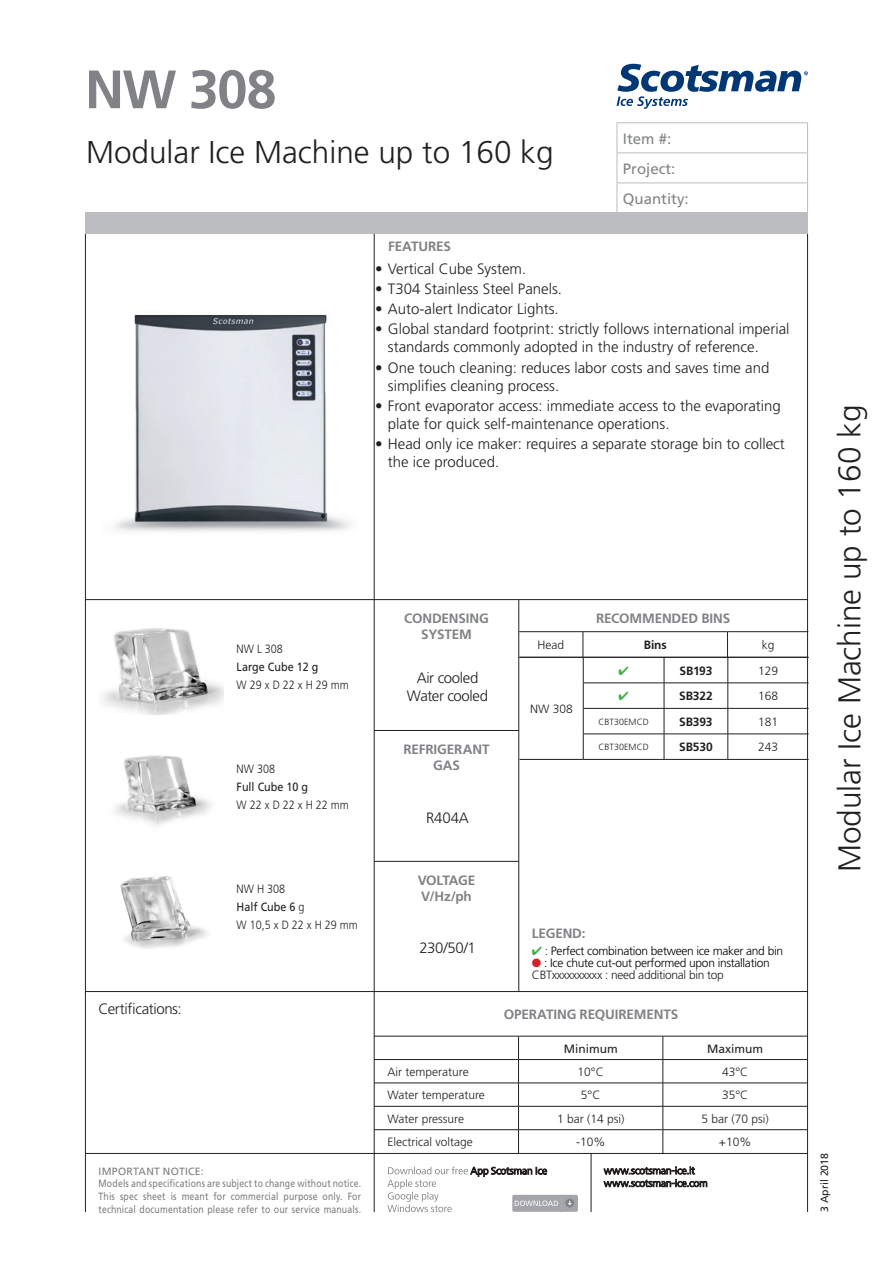
<style>
.page{position:relative;width:893px;height:1263px;background:#fff}
.page>*{position:absolute;margin:0;border:0;box-sizing:border-box;transform-origin:0 0}
.t1{font:700 54px "Frutiger";color:#808285}
.t2{font:300 31.5px "Frutiger";color:#231f20}
.t3{font:300 15px/18px "Frutiger";color:#231f20}
.t4{font:300 15px/18px "Frutiger";letter-spacing:-.025em;color:#231f20;text-align:center}
.t5{font:15px/30px "Frutiger";color:#818486}
.t6{font:700 13.5px/16.2px "Frutiger";letter-spacing:-.01em;color:#808285;text-align:center}
.t7{font:300 12px "Frutiger";color:#231f20}
.t8{font:300 12px/12px "Frutiger";letter-spacing:-.025em;color:#000}
.t9{font:300 12px/18px "Frutiger";color:#231f20;scale:.9 1}
.t10{font:700 12px "Frutiger";letter-spacing:-.015em;color:#231f20}
.t11{font:12px "Frutiger";color:#231f20;scale:.9 1}
.t12{font:12px "Frutiger";color:#231f20}
.t13{font:10.5px/12.6px "Frutiger";letter-spacing:.02em;color:#7c7f7f}
.t14{font:10.5px "Frutiger";color:#231f20}
.t15{font:300 9px "Frutiger";color:#231f20}
.s1{font-weight:400}
.s2{color:#40ae49}
.s3{color:#231f20}
.s4{color:#d1232a}
</style>
<div class="page">
<hr style="left:374px;top:1036px;width:144px;height:1px;background:#231f20">
<hr style="left:518px;top:1036px;width:145px;height:1px;background:#231f20">
<hr style="left:663px;top:1036px;width:144px;height:1px;background:#231f20">
<hr style="left:374px;top:1059px;width:144px;height:1px;background:#231f20">
<hr style="left:518px;top:1059px;width:145px;height:1px;background:#231f20">
<hr style="left:663px;top:1059px;width:144px;height:1px;background:#231f20">
<hr style="left:374px;top:1083px;width:144px;height:1px;background:#231f20">
<hr style="left:518px;top:1083px;width:145px;height:1px;background:#231f20">
<hr style="left:663px;top:1083px;width:144px;height:1px;background:#231f20">
<hr style="left:374px;top:1106px;width:144px;height:1px;background:#231f20">
<hr style="left:518px;top:1106px;width:145px;height:1px;background:#231f20">
<hr style="left:663px;top:1106px;width:144px;height:1px;background:#231f20">
<hr style="left:374px;top:1129px;width:144px;height:1px;background:#231f20">
<hr style="left:518px;top:1129px;width:145px;height:1px;background:#231f20">
<svg style="left:518px;top:1036px;width:1px;height:117px"></svg>
<hr style="left:663px;top:1129px;width:144px;height:1px;background:#231f20">
<svg style="left:663px;top:1036px;width:1px;height:117px"></svg>
<hr style="left:85px;top:234px;width:1px;height:978px;background:#231f20">
<hr style="left:807px;top:234px;width:1px;height:978px;background:#231f20">
<svg style="left:617px;top:64px;width:191px;height:45px"></svg>
<div style="left:85px;top:213px;width:723px;height:21px;background:#bcbdc0"></div>
<hr style="left:374px;top:234px;width:1px;height:978px;background:#231f20">
<hr style="left:85px;top:599px;width:722px;height:1px;background:#231f20">
<hr style="left:374px;top:730px;width:145px;height:1px;background:#231f20">
<hr style="left:374px;top:861px;width:145px;height:1px;background:#231f20">
<hr style="left:518px;top:600px;width:1px;height:391px;background:#231f20">
<hr style="left:85px;top:991px;width:722px;height:1px;background:#231f20">
<hr style="left:591px;top:1153px;width:1px;height:59px;background:#231f20">
<svg style="left:603px;top:1166px;width:104px;height:21px"></svg>
<hr style="left:85px;top:1153px;width:722px;height:1px;background:#231f20">
<hr style="left:617px;top:122px;width:191px;height:1px;background:#babdbe">
<svg style="left:617px;top:123px;width:1px;height:29px"></svg>
<svg style="left:807px;top:123px;width:1px;height:29px"></svg>
<hr style="left:617px;top:152px;width:191px;height:1px;background:#babdbe">
<hr style="left:617px;top:153px;width:1px;height:30px;background:#babdbe">
<hr style="left:807px;top:153px;width:1px;height:30px;background:#babdbe">
<hr style="left:617px;top:183px;width:191px;height:1px;background:#babdbe">
<hr style="left:617px;top:183px;width:1px;height:30px;background:#babdbe">
<hr style="left:807px;top:183px;width:1px;height:30px;background:#babdbe">
<svg style="left:387px;top:1166px;width:191px;height:46px"></svg>
<hr style="left:519px;top:631px;width:64px;height:1px;background:#231f20">
<hr style="left:583px;top:631px;width:144px;height:1px;background:#231f20">
<hr style="left:727px;top:631px;width:81px;height:1px;background:#231f20">
<img style="left:115px;top:314px;width:235px;height:218px">
<img style="left:102px;top:628px;width:122px;height:87px">
<img style="left:115px;top:755px;width:96px;height:71px">
<img style="left:120px;top:876px;width:87px;height:73px">
<hr style="left:583px;top:683px;width:81px;height:1px;background:#231f20">
<hr style="left:583px;top:708px;width:81px;height:1px;background:#231f20">
<hr style="left:583px;top:734px;width:81px;height:1px;background:#231f20">
<svg style="left:583px;top:632px;width:1px;height:127px"></svg>
<svg style="left:664px;top:658px;width:1px;height:101px"></svg>
<hr style="left:519px;top:759px;width:64px;height:1px;background:#231f20">
<hr style="left:583px;top:759px;width:81px;height:1px;background:#231f20">
<hr style="left:664px;top:683px;width:64px;height:1px;background:#231f20">
<hr style="left:728px;top:683px;width:81px;height:1px;background:#231f20">
<hr style="left:664px;top:708px;width:64px;height:1px;background:#231f20">
<hr style="left:728px;top:708px;width:81px;height:1px;background:#231f20">
<hr style="left:664px;top:734px;width:64px;height:1px;background:#231f20">
<hr style="left:728px;top:734px;width:81px;height:1px;background:#231f20">
<svg style="left:727px;top:632px;width:2px;height:127px"></svg>
<hr style="left:664px;top:759px;width:64px;height:1px;background:#231f20">
<hr style="left:728px;top:759px;width:81px;height:1px;background:#231f20">
<hr style="left:519px;top:657px;width:64px;height:1px;background:#231f20">
<hr style="left:583px;top:657px;width:81px;height:1px;background:#231f20">
<hr style="left:664px;top:657px;width:64px;height:1px;background:#231f20">
<hr style="left:728px;top:657px;width:81px;height:1px;background:#231f20">
<h1 class="t1" style="left:85px;top:58px;width:193px">NW 308</h1>
<h2 class="t2" style="left:86px;top:135px;width:469px">Modular Ice Machine up to 160 kg</h2>
<p class="t6" style="left:388px;top:238px;width:64px">FEATURES</p>
<p class="t5" style="left:623px;top:123px;width:67px">Item #:<br>Project:<br>Quantity:</p>
<p class="t3" style="left:375px;top:259px;width:153px">• Vertical Cube System.</p>
<p class="t3" style="left:375px;top:280px;width:188px">• T304 Stainless Steel Panels.</p>
<p class="t3" style="left:375px;top:300px;width:185px">• Auto-alert Indicator Lights.</p>
<p class="t3" style="left:388px;top:320px;width:403px;text-indent:-13px">• Global standard footprint: strictly follows international imperial standards commonly adopted in the industry of reference.</p>
<p class="t3" style="left:388px;top:358px;width:383px;text-indent:-13px">• One touch cleaning: reduces labor costs and saves time and simplifies cleaning process.</p>
<p class="t3" style="left:388px;top:397px;width:395px;text-indent:-13px">• Front evaporator access: immediate access to the evaporating plate for quick self-maintenance operations.</p>
<p class="t3" style="left:388px;top:435px;width:398px;text-indent:-13px">• Head only ice maker: requires a separate storage bin to collect the ice produced.</p>
<p class="t9" style="left:237px;top:639px;width:53px">NW L 308</p>
<p class="t11" style="left:237px;top:659px;width:92px">Large Cube 12 g</p>
<p class="t9" style="left:237px;top:675px;width:126px">W 29 x D 22 x H 29 mm</p>
<p class="t9" style="left:237px;top:759px;width:44px">NW 308</p>
<p class="t11" style="left:237px;top:779px;width:81px">Full Cube 10 g</p>
<p class="t9" style="left:237px;top:795px;width:126px">W 22 x D 22 x H 22 mm</p>
<p class="t4" style="left:99px;top:1000px;width:85px">Certifications:</p>
<p class="t9" style="left:237px;top:879px;width:136px">NW H 308<br><span class="s1">Half Cube 6</span> g<br>W 10,5 x D 22 x H 29 mm</p>
<p class="t13" style="left:99px;top:1165px;width:264px">IMPORTANT NOTICE:<br>Models and specifications are subject to change without notice.<br>This spec sheet is meant for commercial purpose only. For technical documentation please refer to our service manuals.</p>
<p class="t6" style="left:404px;top:610px;width:86px">CONDENSING<br>SYSTEM</p>
<p class="t4" style="left:407px;top:669px;width:83px">Air cooled<br>Water cooled</p>
<p class="t6" style="left:403px;top:741px;width:88px">REFRIGERANT<br>GAS</p>
<p class="t3" style="left:426px;top:809px;width:44px">R404A</p>
<p class="t6" style="left:596px;top:610px;width:136px">RECOMMENDED BINS</p>
<p class="t7" style="left:538px;top:638px;width:28px">Head</p>
<p class="t10" style="left:644px;top:638px;width:24px">Bins</p>
<p class="t7" style="left:762px;top:638px;width:14px">kg</p>
<p class="t7" style="left:530px;top:702px;width:44px">NW 308</p>
<p class="t10" style="left:679px;top:663px;width:34px">SB193</p>
<p class="t7" style="left:758px;top:664px;width:22px">129</p>
<p class="t10" style="left:679px;top:689px;width:35px">SB322</p>
<p class="t7" style="left:758px;top:689px;width:22px">168</p>
<p class="t15" style="left:599px;top:716px;width:52px">CBT30EMCD</p>
<p class="t10" style="left:679px;top:715px;width:35px">SB393</p>
<p class="t7" style="left:758px;top:715px;width:22px">181</p>
<p class="t15" style="left:599px;top:742px;width:52px">CBT30EMCD</p>
<p class="t10" style="left:679px;top:740px;width:35px">SB530</p>
<p class="t7" style="left:758px;top:740px;width:22px">243</p>
<p class="t6" style="left:418px;top:872px;width:59px;text-align:left">VOLTAGE<br>V/Hz/ph</p>
<p class="t3" style="left:419px;top:939px;width:58px">230/50/1</p>
<p class="t6" style="left:532px;top:925px;width:55px">LEGEND:</p>
<p class="t8" style="left:532px;top:944px;width:253px"><span class="s2">✔</span> <span class="s3">:</span> Perfect combination between ice maker and bin</p>
<p class="t8" style="left:532px;top:956px;width:239px"><span class="s4">●</span> : Ice chute cut-out performed upon installation<br><span class="s3">CBTxxxxxxxxxx : need additional bin top</span></p>
<p class="t6" style="left:504px;top:1006px;width:176px">OPERATING REQUIREMENTS</p>
<p class="t12" style="left:564px;top:1041px;width:55px">Minimum</p>
<p class="t12" style="left:707px;top:1041px;width:58px">Maximum</p>
<p class="t7" style="left:388px;top:1065px;width:83px">Air temperature</p>
<p class="t7" style="left:578px;top:1065px;width:28px">10°C</p>
<p class="t7" style="left:722px;top:1065px;width:28px">43°C</p>
<p class="t7" style="left:388px;top:1088px;width:99px">Water temperature</p>
<p class="t7" style="left:581px;top:1088px;width:21px">5°C</p>
<p class="t7" style="left:722px;top:1088px;width:28px">35°C</p>
<p class="t7" style="left:388px;top:1112px;width:78px">Water pressure</p>
<p class="t7" style="left:557px;top:1112px;width:69px">1 bar (14 psi)</p>
<p class="t7" style="left:701px;top:1112px;width:69px">5 bar (70 psi)</p>
<p class="t7" style="left:388px;top:1135px;width:87px">Electrical voltage</p>
<p class="t7" style="left:576px;top:1135px;width:31px">-10%</p>
<p class="t7" style="left:719px;top:1135px;width:34px">+10%</p>
<h2 class="t2" style="left:832px;top:872px;width:469px;rotate:-90deg">Modular Ice Machine up to 160 kg</h2>
<p class="t14" style="left:818px;top:1212px;width:60px;rotate:-90deg">3 April 2018</p>
</div>
